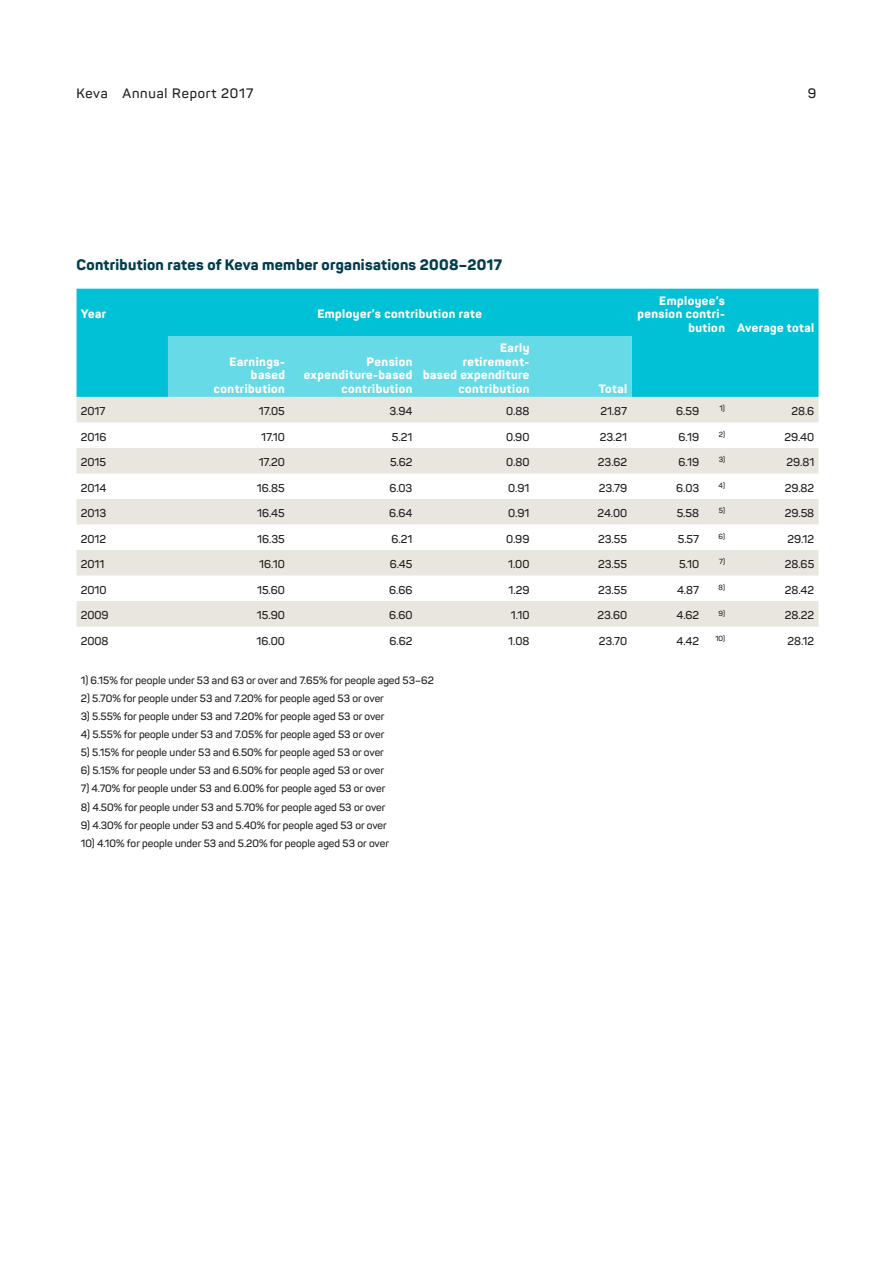
<style>
.page{position:relative;width:893px;height:1263px;background:#fff}
.page>*{position:absolute;margin:0;border:0;box-sizing:border-box;transform-origin:0 0}
.otsikko_3{font:800 15px "Panton";letter-spacing:.02em;color:#003d4c}
.t1{font:600 13.5px "Panton";letter-spacing:.06em;color:#231f20}
.taulukko_2{font:800 12px/13.5px "Panton";letter-spacing:.04em;color:#fff;text-align:right}
.taulukko_1{font:600 11.25px "Panton";color:#231f20}
.taulukko_viite{font:600 10.5px "Panton";color:#231f20}
.t2{font:600 7.8px "Panton";color:#231f20}
.taulukko_1-2{font:600 7.35px "Panton";color:#231f20}
</style>
<div class="page">
<div style="left:77px;top:289px;width:741px;height:108px;background:#00c1d5"></div>
<div style="left:168px;top:336px;width:463px;height:61px;background:#66dae6"></div>
<svg style="left:77px;top:397px;width:741px;height:229px;fill:#e8e6de"></svg>
<p class="t1" style="left:77px;top:85px;width:178px">Keva Annual Report 2017</p>
<p class="t1" style="left:808px;top:85px;width:10px">9</p>
<p class="otsikko_3" style="left:77px;top:255px;width:427px">Contribution rates of Keva member organisations 2008–2017</p>
<p class="taulukko_2" style="left:81px;top:307px;width:27px">Year</p>
<p class="taulukko_2" style="left:317px;top:307px;width:166px">Employer’s contribution rate</p>
<p class="taulukko_2" style="left:230px;top:354px;width:57px">Earnings-</p>
<p class="taulukko_2" style="left:251px;top:368px;width:35px">based</p>
<p class="taulukko_2" style="left:214px;top:381px;width:73px">contribution</p>
<p class="taulukko_2" style="left:366px;top:354px;width:47px">Pension</p>
<p class="taulukko_2" style="left:304px;top:368px;width:110px">expenditure-based</p>
<p class="taulukko_2" style="left:341px;top:381px;width:73px">contribution</p>
<p class="taulukko_2" style="left:500px;top:341px;width:31px">Early</p>
<p class="taulukko_2" style="left:463px;top:354px;width:68px">retirement-</p>
<p class="taulukko_2" style="left:423px;top:368px;width:108px">based expenditure</p>
<p class="taulukko_2" style="left:458px;top:381px;width:73px">contribution</p>
<p class="taulukko_2" style="left:599px;top:381px;width:30px">Total</p>
<p class="taulukko_2" style="left:637px;top:294px;width:89px">Employee’s pension contri&shy;bution</p>
<p class="taulukko_2" style="left:737px;top:321px;width:79px">Average total</p>
<p class="taulukko_1" style="left:81px;top:404px;width:26px">2017</p>
<p class="taulukko_1" style="left:259px;top:404px;width:28px">17.05</p>
<p class="taulukko_1" style="left:389px;top:404px;width:25px">3.94</p>
<p class="taulukko_1" style="left:506px;top:404px;width:25px">0.88</p>
<p class="taulukko_1" style="left:600px;top:404px;width:28px">21.87</p>
<p class="taulukko_1" style="left:676px;top:404px;width:25px">6.59</p>
<p class="t2" style="left:719px;top:404px;width:7px">1)</p>
<p class="taulukko_1" style="left:791px;top:404px;width:24px">28.6</p>
<p class="taulukko_1" style="left:81px;top:430px;width:27px">2016</p>
<p class="taulukko_1" style="left:261px;top:430px;width:25px">17.10</p>
<p class="taulukko_1" style="left:392px;top:430px;width:22px">5.21</p>
<p class="taulukko_1" style="left:506px;top:430px;width:25px">0.90</p>
<p class="taulukko_1" style="left:600px;top:430px;width:29px">23.21</p>
<p class="taulukko_1" style="left:679px;top:430px;width:22px">6.19</p>
<p class="taulukko_1-2" style="left:719px;top:430px;width:8px">2)</p>
<p class="taulukko_1" style="left:784px;top:430px;width:31px">29.40</p>
<p class="taulukko_1" style="left:81px;top:455px;width:27px">2015</p>
<p class="taulukko_1" style="left:259px;top:455px;width:28px">17.20</p>
<p class="taulukko_1" style="left:390px;top:455px;width:24px">5.62</p>
<p class="taulukko_1" style="left:506px;top:455px;width:25px">0.80</p>
<p class="taulukko_1" style="left:598px;top:455px;width:31px">23.62</p>
<p class="taulukko_1" style="left:679px;top:455px;width:22px">6.19</p>
<p class="taulukko_1-2" style="left:719px;top:455px;width:8px">3)</p>
<p class="taulukko_1" style="left:786px;top:455px;width:29px">29.81</p>
<p class="taulukko_1" style="left:81px;top:481px;width:27px">2014</p>
<p class="taulukko_1" style="left:257px;top:481px;width:29px">16.85</p>
<p class="taulukko_1" style="left:389px;top:481px;width:25px">6.03</p>
<p class="taulukko_1" style="left:508px;top:481px;width:23px">0.91</p>
<p class="taulukko_1" style="left:599px;top:481px;width:30px">23.79</p>
<p class="taulukko_1" style="left:676px;top:481px;width:25px">6.03</p>
<p class="taulukko_1-2" style="left:719px;top:481px;width:8px">4)</p>
<p class="taulukko_1" style="left:785px;top:481px;width:31px">29.82</p>
<p class="taulukko_1" style="left:81px;top:506px;width:27px">2013</p>
<p class="taulukko_1" style="left:257px;top:506px;width:29px">16.45</p>
<p class="taulukko_1" style="left:389px;top:506px;width:25px">6.64</p>
<p class="taulukko_1" style="left:508px;top:506px;width:23px">0.91</p>
<p class="taulukko_1" style="left:597px;top:506px;width:31px">24.00</p>
<p class="taulukko_1" style="left:677px;top:506px;width:24px">5.58</p>
<p class="taulukko_1-2" style="left:719px;top:506px;width:8px">5)</p>
<p class="taulukko_1" style="left:785px;top:506px;width:31px">29.58</p>
<p class="taulukko_1" style="left:81px;top:532px;width:27px">2012</p>
<p class="taulukko_1" style="left:257px;top:532px;width:29px">16.35</p>
<p class="taulukko_1" style="left:391px;top:532px;width:22px">6.21</p>
<p class="taulukko_1" style="left:506px;top:532px;width:25px">0.99</p>
<p class="taulukko_1" style="left:598px;top:532px;width:31px">23.55</p>
<p class="taulukko_1" style="left:678px;top:532px;width:23px">5.57</p>
<p class="taulukko_1-2" style="left:719px;top:532px;width:8px">6)</p>
<p class="taulukko_1" style="left:787px;top:532px;width:28px">29.12</p>
<p class="taulukko_1" style="left:81px;top:557px;width:25px">2011</p>
<p class="taulukko_1" style="left:259px;top:557px;width:27px">16.10</p>
<p class="taulukko_1" style="left:390px;top:557px;width:24px">6.45</p>
<p class="taulukko_1" style="left:508px;top:557px;width:23px">1.00</p>
<p class="taulukko_1" style="left:598px;top:557px;width:31px">23.55</p>
<p class="taulukko_1" style="left:679px;top:557px;width:22px">5.10</p>
<p class="taulukko_1-2" style="left:719px;top:557px;width:7px">7)</p>
<p class="taulukko_1" style="left:785px;top:557px;width:31px">28.65</p>
<p class="taulukko_1" style="left:81px;top:583px;width:27px">2010</p>
<p class="taulukko_1" style="left:257px;top:583px;width:29px">15.60</p>
<p class="taulukko_1" style="left:389px;top:583px;width:25px">6.66</p>
<p class="taulukko_1" style="left:508px;top:583px;width:23px">1.29</p>
<p class="taulukko_1" style="left:598px;top:583px;width:31px">23.55</p>
<p class="taulukko_1" style="left:677px;top:583px;width:24px">4.87</p>
<p class="taulukko_1-2" style="left:719px;top:583px;width:8px">8)</p>
<p class="taulukko_1" style="left:785px;top:583px;width:31px">28.42</p>
<p class="taulukko_1" style="left:81px;top:608px;width:29px">2009</p>
<p class="taulukko_1" style="left:257px;top:608px;width:29px">15.90</p>
<p class="taulukko_1" style="left:389px;top:608px;width:25px">6.60</p>
<p class="taulukko_1" style="left:511px;top:608px;width:20px">1.10</p>
<p class="taulukko_1" style="left:597px;top:608px;width:31px">23.60</p>
<p class="taulukko_1" style="left:676px;top:608px;width:24px">4.62</p>
<p class="taulukko_1-2" style="left:719px;top:608px;width:8px">9)</p>
<p class="taulukko_1" style="left:785px;top:608px;width:31px">28.22</p>
<p class="taulukko_1" style="left:81px;top:634px;width:29px">2008</p>
<p class="taulukko_1" style="left:257px;top:634px;width:30px">16.00</p>
<p class="taulukko_1" style="left:390px;top:634px;width:24px">6.62</p>
<p class="taulukko_1" style="left:508px;top:634px;width:23px">1.08</p>
<p class="taulukko_1" style="left:599px;top:634px;width:30px">23.70</p>
<p class="taulukko_1" style="left:676px;top:634px;width:24px">4.42</p>
<p class="taulukko_1-2" style="left:715px;top:634px;width:11px">10)</p>
<p class="taulukko_1" style="left:787px;top:634px;width:28px">28.12</p>
<p class="taulukko_viite" style="left:81px;top:674px;width:355px">1) 6.15% for people under 53 and 63 or over and 7.65% for people aged 53–62</p>
<p class="taulukko_viite" style="left:81px;top:692px;width:305px">2) 5.70% for people under 53 and 7.20% for people aged 53 or over</p>
<p class="taulukko_viite" style="left:81px;top:710px;width:305px">3) 5.55% for people under 53 and 7.20% for people aged 53 or over</p>
<p class="taulukko_viite" style="left:81px;top:728px;width:305px">4) 5.55% for people under 53 and 7.05% for people aged 53 or over</p>
<p class="taulukko_viite" style="left:81px;top:746px;width:305px">5) 5.15% for people under 53 and 6.50% for people aged 53 or over</p>
<p class="taulukko_viite" style="left:81px;top:764px;width:305px">6) 5.15% for people under 53 and 6.50% for people aged 53 or over</p>
<p class="taulukko_viite" style="left:81px;top:782px;width:306px">7) 4.70% for people under 53 and 6.00% for people aged 53 or over</p>
<p class="taulukko_viite" style="left:81px;top:800px;width:306px">8) 4.50% for people under 53 and 5.70% for people aged 53 or over</p>
<p class="taulukko_viite" style="left:81px;top:818px;width:308px">9) 4.30% for people under 53 and 5.40% for people aged 53 or over</p>
<p class="taulukko_viite" style="left:81px;top:836px;width:310px">10) 4.10% for people under 53 and 5.20% for people aged 53 or over</p>
</div>
